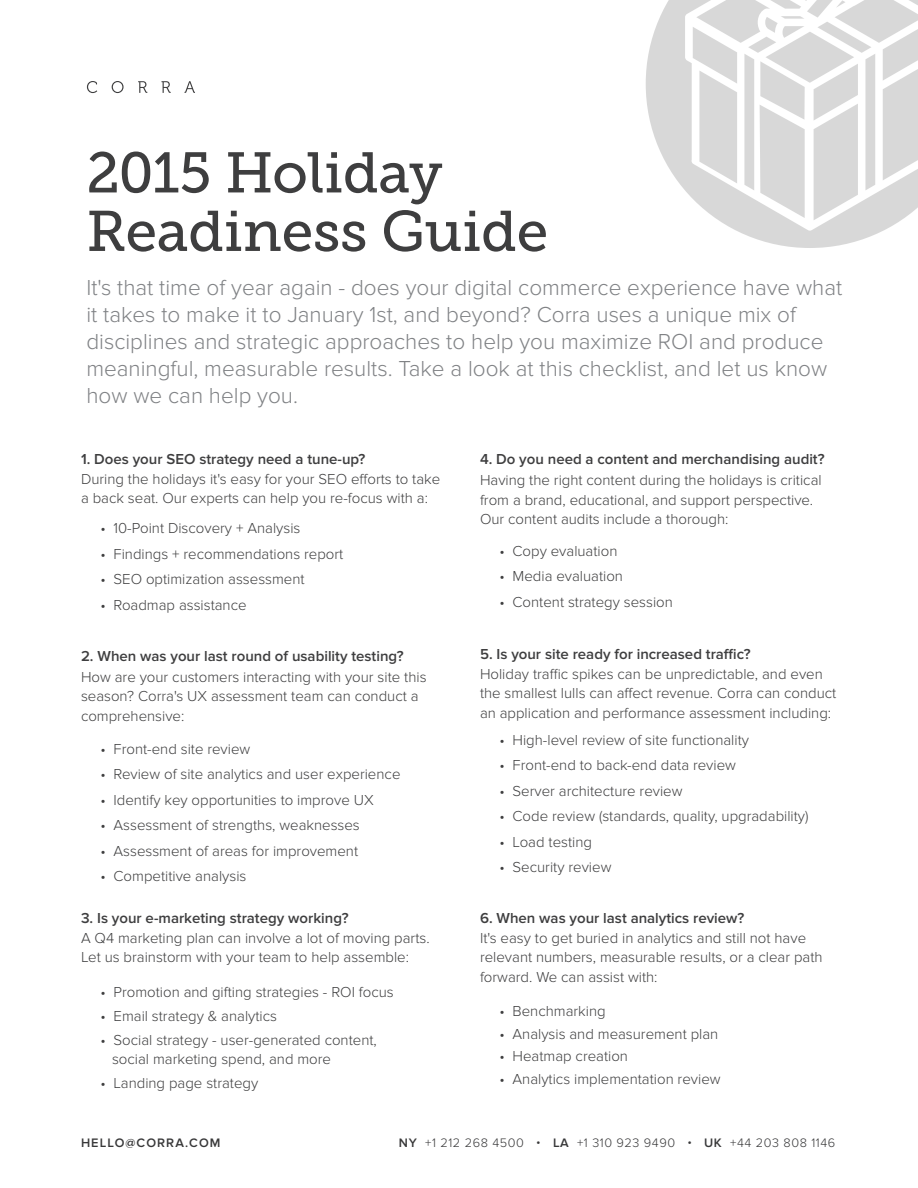
<style>
.page{position:relative;width:918px;height:1188px;background:#fff}
.page>*{position:absolute;margin:0;border:0;box-sizing:border-box;transform-origin:0 0}
.Text{font:57px/58.5px "Museo Slab 500";letter-spacing:-.005em;color:#3e3e3f}
.Large_Intro{font:300 22.5px/27px "Proxima Nova";color:#808285}
.Text-2{font:300 15px/19.5px "Proxima Nova";color:#3e3e3f}
.Text-3{font:600 15px "Proxima Nova";color:#3e3e3f}
.t1{font:300 12.75px "Proxima Nova";letter-spacing:.045em;color:#383839}
.t2{font:600 12.75px "Proxima Nova";letter-spacing:.085em;color:#383839}
.s1{font-weight:600}
</style>
<div class="page">
<svg style="left:87px;top:81px;width:10px;height:12px"></svg>
<svg style="left:112px;top:81px;width:12px;height:12px"></svg>
<svg style="left:138px;top:81px;width:9px;height:12px"></svg>
<svg style="left:162px;top:81px;width:9px;height:12px"></svg>
<svg style="left:185px;top:81px;width:10px;height:12px"></svg>
<svg style="left:646px;top:0;width:236px;height:248px;fill:#d8d8d8"></svg>
<svg style="left:685px;top:0;width:233px;height:231px;fill:#d8d8d8"></svg>
<p class="Text" style="left:86px;top:144px;width:463px">2015 Holiday<br>Readiness Guide</p>
<p class="Large_Intro" style="left:86px;top:274px;width:757px">It's that time of year again - does your digital commerce experience have what it takes to make it to January 1st, and beyond? Corra uses a unique mix of disciplines and strategic approaches to help you maximize ROI and produce meaningful, measurable results. Take a look at this checklist, and let us know how we can help you.</p>
<p class="Text-3" style="left:81px;top:451px;width:286px">1. Does your SEO strategy need a tune-up?</p>
<p class="Text-2" style="left:81px;top:469px;width:361px">During the holidays it's easy for your SEO efforts to take a back seat. Our experts can help you re-focus with a:</p>
<p class="Text-2" style="left:100px;top:519px;width:202px">• 10-Point Discovery + Analysis</p>
<p class="Text-2" style="left:100px;top:544px;width:244px">• Findings + recommendations report</p>
<p class="Text-2" style="left:100px;top:570px;width:206px">• SEO optimization assessment</p>
<p class="Text-2" style="left:100px;top:595px;width:148px">• Roadmap assistance</p>
<p class="Text-3" style="left:81px;top:647px;width:324px">2. When was your last round of usability testing?</p>
<p class="Text-2" style="left:81px;top:667px;width:347px">How are your customers interacting with your site this season? Corra's UX assessment team can conduct a comprehensive:</p>
<p class="Text-2" style="left:100px;top:739px;width:151px">• Front-end site review</p>
<p class="Text-2" style="left:100px;top:765px;width:302px">• Review of site analytics and user experience</p>
<p class="Text-2" style="left:100px;top:790px;width:275px">• Identify key opportunities to improve UX</p>
<p class="Text-2" style="left:100px;top:816px;width:261px">• Assessment of strengths, weaknesses</p>
<p class="Text-2" style="left:100px;top:841px;width:259px">• Assessment of areas for improvement</p>
<p class="Text-2" style="left:100px;top:867px;width:148px">• Competitive analysis</p>
<p class="Text-3" style="left:81px;top:910px;width:269px">3. Is your e-marketing strategy working?</p>
<p class="Text-2" style="left:81px;top:928px;width:350px">A Q4 marketing plan can involve a lot of moving parts.<br>Let us brainstorm with your team to help assemble:</p>
<p class="Text-2" style="left:100px;top:982px;width:295px">• Promotion and gifting strategies - ROI focus</p>
<p class="Text-2" style="left:100px;top:1006px;width:178px">• Email strategy &amp; analytics</p>
<p class="Text-2" style="left:100px;top:1030px;width:278px">• Social strategy - user-generated content,</p>
<p class="Text-2" style="left:112px;top:1050px;width:221px">social marketing spend, and more</p>
<p class="Text-2" style="left:100px;top:1074px;width:159px">• Landing page strategy</p>
<p class="Text-3" style="left:480px;top:451px;width:346px">4. Do you need a content and merchandising audit?</p>
<p class="Text-2" style="left:480px;top:471px;width:343px">Having the right content during the holidays is critical from a brand, educational, and support perspective.<br>Our content audits include a thorough:</p>
<p class="Text-2" style="left:499px;top:541px;width:120px">• Copy evaluation</p>
<p class="Text-2" style="left:499px;top:567px;width:125px">• Media evaluation</p>
<p class="Text-2" style="left:499px;top:592px;width:175px">• Content strategy session</p>
<p class="Text-3" style="left:480px;top:646px;width:272px">5. Is your site ready for increased traffic?</p>
<p class="Text-2" style="left:480px;top:664px;width:358px">Holiday traffic spikes can be unpredictable, and even the smallest lulls can affect revenue. Corra can conduct an application and performance assessment including:</p>
<p class="Text-2" style="left:499px;top:730px;width:251px">• High-level review of site functionality</p>
<p class="Text-2" style="left:499px;top:756px;width:238px">• Front-end to back-end data review</p>
<p class="Text-2" style="left:499px;top:781px;width:185px">• Server architecture review</p>
<p class="Text-2" style="left:499px;top:807px;width:311px">• Code review (standards, quality, upgradability)</p>
<p class="Text-2" style="left:499px;top:832px;width:94px">• Load testing</p>
<p class="Text-2" style="left:499px;top:858px;width:114px">• Security review</p>
<p class="Text-3" style="left:480px;top:910px;width:266px">6. When was your last analytics review?</p>
<p class="Text-2" style="left:480px;top:928px;width:344px">It's easy to get buried in analytics and still not have relevant numbers, measurable results, or a clear path forward. We can assist with:</p>
<p class="Text-2" style="left:499px;top:1002px;width:108px">• Benchmarking</p>
<p class="Text-2" style="left:499px;top:1024px;width:220px">• Analysis and measurement plan</p>
<p class="Text-2" style="left:499px;top:1047px;width:130px">• Heatmap creation</p>
<p class="Text-2" style="left:499px;top:1069px;width:223px">• Analytics implementation review</p>
<p class="t2" style="left:81px;top:1135px;width:141px">HELLO@CORRA.COM</p>
<p class="t1" style="left:399px;top:1135px;width:438px"><span class="s1">NY</span> +1 212 268 4500 • <span class="s1">LA</span> +1 310 923 9490 • <span class="s1">UK</span> +44 203 808 1146</p>
</div>
